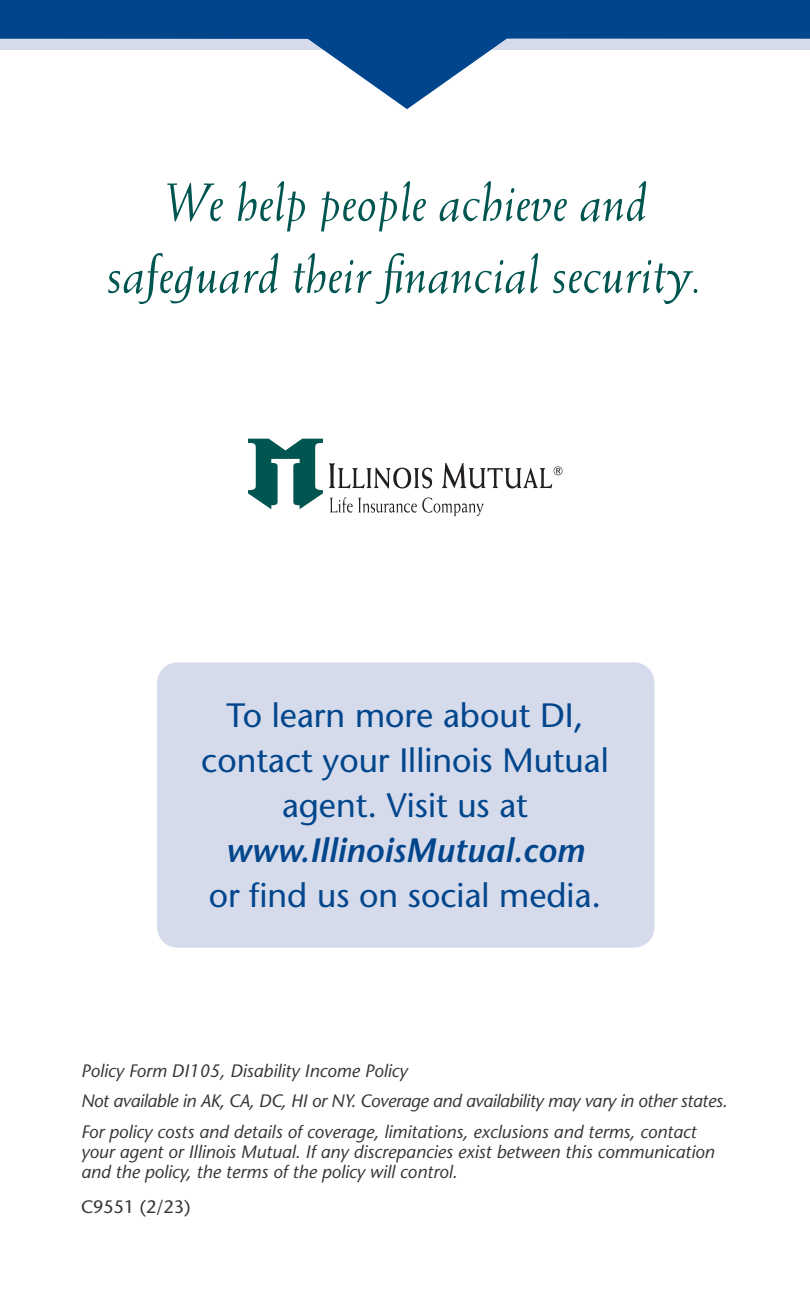
<style>
.page{position:relative;width:810px;height:1296px;background:#fff}
.page>*{position:absolute;margin:0;border:0;box-sizing:border-box;transform-origin:0 0}
.t1{font:italic 54px/72px "Weiss Std";color:#005550;text-align:center}
.t2{font:500 33.75px/45px "Stone Sans Std";color:#01468c;text-align:center}
.t3{font:italic 600 33.75px "Stone Sans Std";color:#01468c}
.t4{font:italic 500 18px/30.4px "Stone Sans Std";color:#363539}
.t5{font:500 18px "Stone Sans Std";color:#363539}
</style>
<div class="page">
<div style="left:157px;top:662px;width:497px;height:286px;background:#d6dbeb;border-radius:20px"></div>
<svg style="left:248px;top:439px;width:75px;height:70px"></svg>
<svg style="left:329px;top:463px;width:103px;height:25px"></svg>
<svg style="left:442px;top:463px;width:120px;height:25px"></svg>
<svg style="left:330px;top:497px;width:154px;height:19px"></svg>
<svg style="left:0;top:0;width:810px;height:109px"></svg>
<h1 class="t1" style="left:107px;top:166px;width:597px">We help people achieve and safeguard their financial security.</h1>
<h2 class="t2" style="left:201px;top:693px;width:409px">To learn more about DI, contact your Illinois Mutual agent. Visit us at</h2>
<h2 class="t3" style="left:226px;top:830px;width:360px">www.IllinoisMutual.com</h2>
<h2 class="t2" style="left:209px;top:873px;width:394px">or find us on social media.</h2>
<p class="t4" style="left:81px;top:1055px;width:648px">Policy Form DI105, Disability Income Policy<br>Not available in AK, CA, DC, HI or NY. Coverage and availability may vary in other states.<br>For policy costs and details of coverage, limitations, exclusions and terms, contact</p>
<p class="t4" style="left:81px;top:1141px;width:635px;line-height:20.2px">your agent or Illinois Mutual. If any discrepancies exist between this communication and the policy, the terms of the policy will control.</p>
<p class="t5" style="left:81px;top:1196px;width:111px">C9551 (2/23)</p>
</div>
